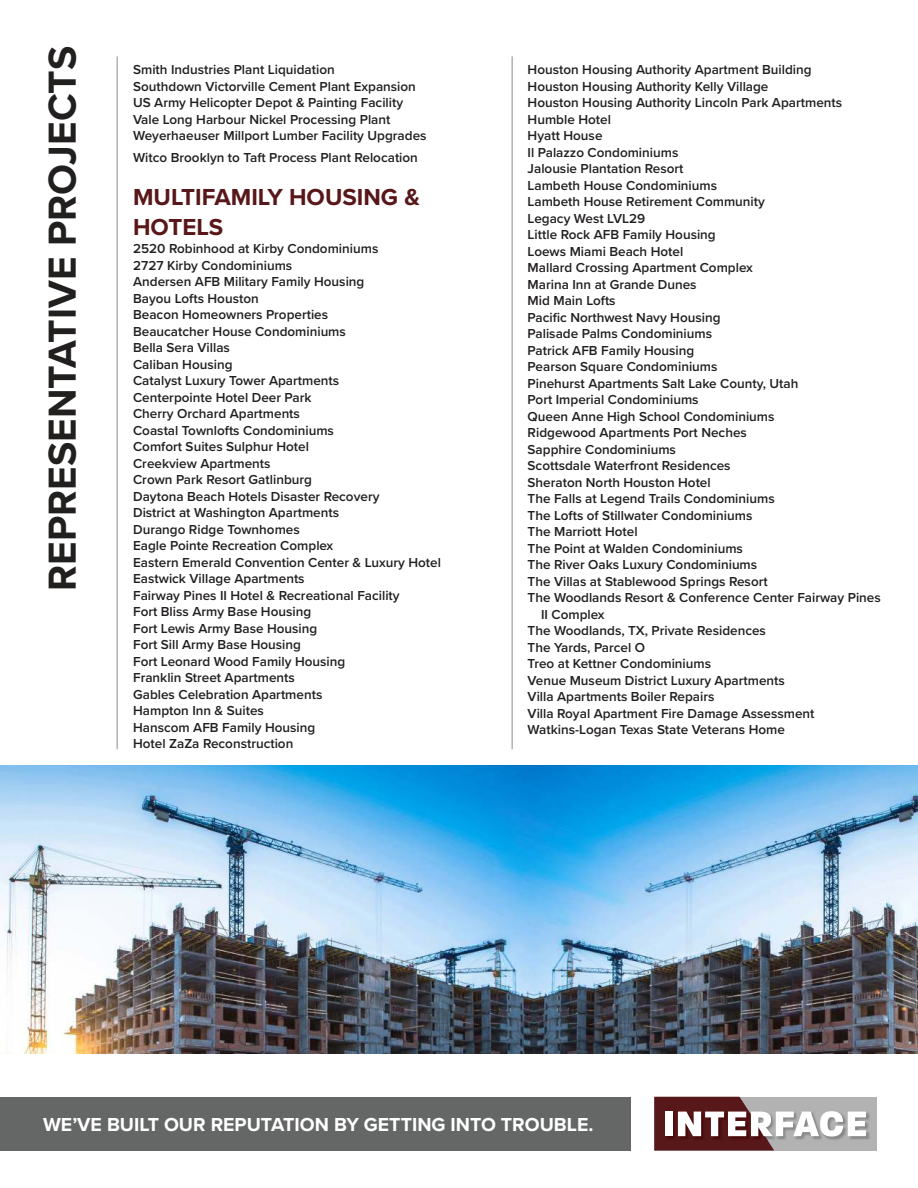
<style>
.page{position:relative;width:918px;height:1188px;background:#fff}
.page>*{position:absolute;margin:0;border:0;box-sizing:border-box;transform-origin:0 0}
.t1{font:700 40.5px "Proxima Nova";color:#221f1f}
.t2{font:700 24px/30px "Proxima Nova";color:#581719}
.t3{font:700 19.5px "Proxima Nova";color:#fff}
.t4{font:600 13.5px/16.5px "Proxima Nova";color:#221f1f}
</style>
<div class="page">
<div style="left:654px;top:1097px;width:223px;height:53px;background:#b2b2b2"></div>
<img style="left:866px;top:1112px;width:4px;height:28px">
<svg style="left:654px;top:1097px;width:212px;height:53px"></svg>
<hr style="left:511px;top:56px;width:2px;height:693px;background:#b2b2b2">
<hr style="left:116px;top:56px;width:2px;height:693px;background:#b2b2b2">
<div style="left:0;top:1097px;width:631px;height:53px;background:#656666"></div>
<img style="left:0;top:766px;width:918px;height:287px">
<h1 class="t1" style="left:45px;top:591px;width:546px;rotate:-90deg">REPRESENTATIVE PROJECTS</h1>
<p class="t4" style="left:133px;top:62px;width:295px">Smith Industries Plant Liquidation<br>Southdown Victorville Cement Plant Expansion US Army Helicopter Depot &amp; Painting Facility Vale Long Harbour Nickel Processing Plant Weyerhaeuser Millport Lumber Facility Upgrades</p>
<p class="t4" style="left:133px;top:150px;width:286px">Witco Brooklyn to Taft Process Plant Relocation</p>
<h2 class="t2" style="left:133px;top:183px;width:288px">MULTIFAMILY HOUSING &amp;<br>HOTELS</h2>
<p class="t4" style="left:133px;top:241px;width:309px">2520 Robinhood at Kirby Condominiums<br>2727 Kirby Condominiums<br>Andersen AFB Military Family Housing<br>Bayou Lofts Houston<br>Beacon Homeowners Properties<br>Beaucatcher House Condominiums<br>Bella Sera Villas<br>Caliban Housing<br>Catalyst Luxury Tower Apartments<br>Centerpointe Hotel Deer Park<br>Cherry Orchard Apartments<br>Coastal Townlofts Condominiums<br>Comfort Suites Sulphur Hotel<br>Creekview Apartments<br>Crown Park Resort Gatlinburg<br>Daytona Beach Hotels Disaster Recovery<br>District at Washington Apartments<br>Durango Ridge Townhomes<br>Eagle Pointe Recreation Complex<br>Eastern Emerald Convention Center &amp; Luxury Hotel<br>Eastwick Village Apartments<br>Fairway Pines II Hotel &amp; Recreational Facility<br>Fort Bliss Army Base Housing<br>Fort Lewis Army Base Housing<br>Fort Sill Army Base Housing<br>Fort Leonard Wood Family Housing<br>Franklin Street Apartments<br>Gables Celebration Apartments<br>Hampton Inn &amp; Suites<br>Hanscom AFB Family Housing<br>Hotel ZaZa Reconstruction</p>
<p class="t4" style="left:528px;top:62px;width:286px">Houston Housing Authority Apartment Building</p>
<p class="t4" style="left:528px;top:79px;width:242px">Houston Housing Authority Kelly Village</p>
<p class="t4" style="left:528px;top:95px;width:316px">Houston Housing Authority Lincoln Park Apartments</p>
<p class="t4" style="left:528px;top:112px;width:85px">Humble Hotel</p>
<p class="t4" style="left:528px;top:128px;width:76px">Hyatt House</p>
<p class="t4" style="left:528px;top:145px;width:152px">Il Palazzo Condominiums</p>
<p class="t4" style="left:528px;top:161px;width:157px">Jalousie Plantation Resort</p>
<p class="t4" style="left:528px;top:178px;width:191px">Lambeth House Condominiums</p>
<p class="t4" style="left:528px;top:194px;width:239px">Lambeth House Retirement Community</p>
<p class="t4" style="left:528px;top:211px;width:119px">Legacy West LVL29</p>
<p class="t4" style="left:528px;top:227px;width:190px">Little Rock AFB Family Housing</p>
<p class="t4" style="left:528px;top:244px;width:157px">Loews Miami Beach Hotel</p>
<p class="t4" style="left:528px;top:260px;width:227px">Mallard Crossing Apartment Complex</p>
<p class="t4" style="left:528px;top:277px;width:170px">Marina Inn at Grande Dunes</p>
<p class="t4" style="left:528px;top:293px;width:90px">Mid Main Lofts</p>
<p class="t4" style="left:528px;top:310px;width:194px">Pacific Northwest Navy Housing</p>
<p class="t4" style="left:528px;top:326px;width:186px">Palisade Palms Condominiums</p>
<p class="t4" style="left:528px;top:343px;width:168px">Patrick AFB Family Housing</p>
<p class="t4" style="left:528px;top:359px;width:191px">Pearson Square Condominiums</p>
<p class="t4" style="left:528px;top:376px;width:272px">Pinehurst Apartments Salt Lake County, Utah</p>
<p class="t4" style="left:528px;top:392px;width:173px">Port Imperial Condominiums</p>
<p class="t4" style="left:528px;top:409px;width:248px">Queen Anne High School Condominiums</p>
<p class="t4" style="left:528px;top:425px;width:221px">Ridgewood Apartments Port Neches</p>
<p class="t4" style="left:528px;top:442px;width:150px">Sapphire Condominiums</p>
<p class="t4" style="left:528px;top:458px;width:205px">Scottsdale Waterfront Residences</p>
<p class="t4" style="left:528px;top:475px;width:185px">Sheraton North Houston Hotel</p>
<p class="t4" style="left:528px;top:491px;width:249px">The Falls at Legend Trails Condominiums</p>
<p class="t4" style="left:528px;top:508px;width:226px">The Lofts of Stillwater Condominiums</p>
<p class="t4" style="left:528px;top:524px;width:111px">The Marriott Hotel</p>
<p class="t4" style="left:528px;top:541px;width:217px">The Point at Walden Condominiums</p>
<p class="t4" style="left:528px;top:557px;width:231px">The River Oaks Luxury Condominiums</p>
<p class="t4" style="left:528px;top:574px;width:242px">The Villas at Stablewood Springs Resort</p>
<p class="t4" style="left:528px;top:590px;width:355px">The Woodlands Resort &amp; Conference Center Fairway Pines</p>
<p class="t4" style="left:541px;top:607px;width:65px">II Complex</p>
<p class="t4" style="left:528px;top:623px;width:240px">The Woodlands, TX, Private Residences</p>
<p class="t4" style="left:528px;top:640px;width:119px">The Yards, Parcel O</p>
<p class="t4" style="left:528px;top:656px;width:185px">Treo at Kettner Condominiums</p>
<p class="t4" style="left:528px;top:673px;width:259px">Venue Museum District Luxury Apartments</p>
<p class="t4" style="left:528px;top:689px;width:188px">Villa Apartments Boiler Repairs</p>
<p class="t4" style="left:528px;top:706px;width:288px">Villa Royal Apartment Fire Damage Assessment</p>
<p class="t4" style="left:528px;top:722px;width:259px">Watkins-Logan Texas State Veterans Home</p>
<h3 class="t3" style="left:43px;top:1116px;width:552px">WE’VE BUILT OUR REPUTATION BY GETTING INTO TROUBLE.</h3>
</div>
